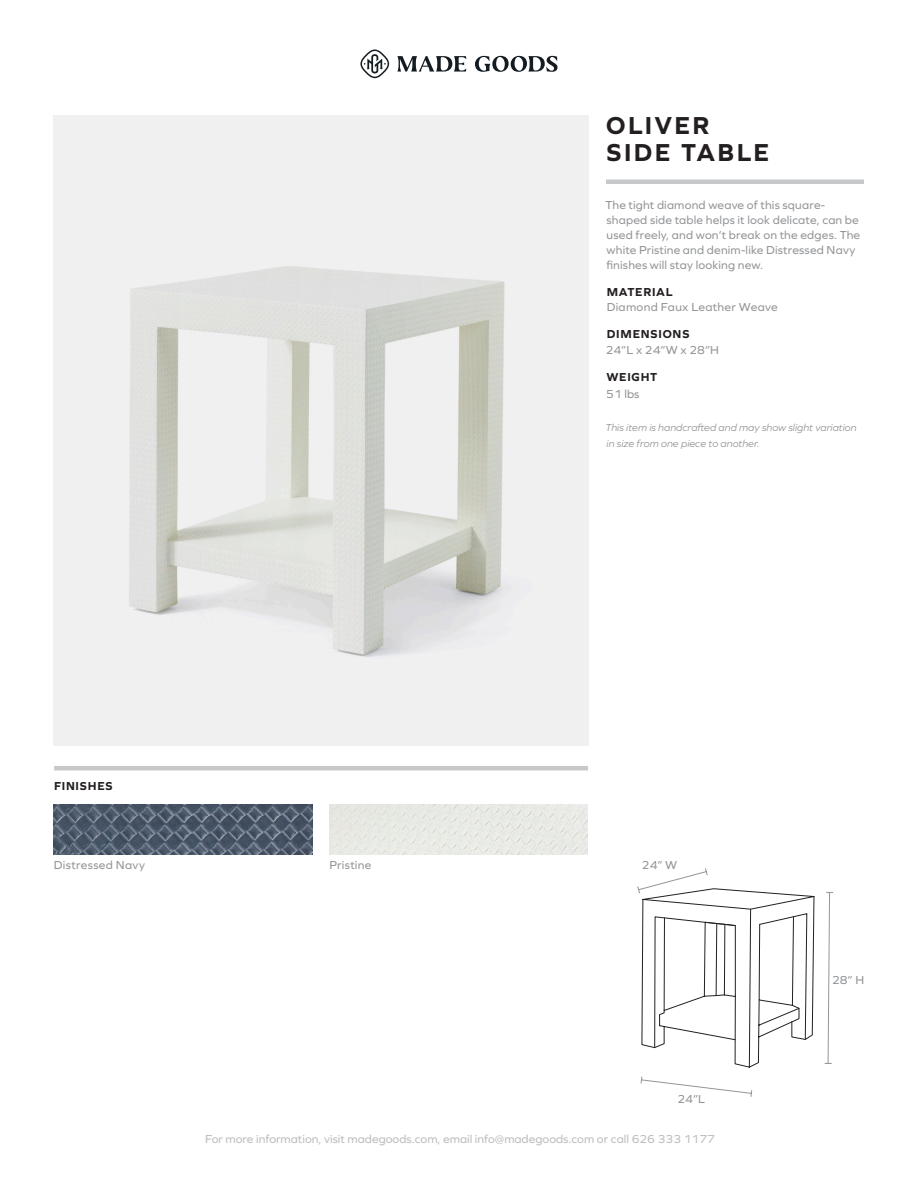
<style>
.page{position:relative;width:918px;height:1188px;background:#fff}
.page>*{position:absolute;margin:0;border:0;box-sizing:border-box;transform-origin:0 0}
.t1{font:700 25.5px/27px "Graphie";letter-spacing:.09em;color:#231f20}
.t2{font:12px/15px "Graphie";letter-spacing:.015em;color:#939598}
.t3{font:12px "Graphie";color:#bcbdc0}
.t4{font:700 12px "Graphie";letter-spacing:.065em;color:#231f20}
.t5{font:italic 10.5px/16.5px "Graphie";color:#939598}
</style>
<div class="page">
<svg style="left:397px;top:56px;width:161px;height:16px"></svg>
<svg style="left:360px;top:50px;width:29px;height:28px"></svg>
<hr style="left:606px;top:180px;width:258px;height:4px;background:#c7c8ca">
<hr style="left:54px;top:766px;width:534px;height:4px;background:#c7c8ca">
<svg style="left:640px;top:1076px;width:113px;height:21px"></svg>
<img style="left:54px;top:116px;width:534px;height:629px">
<svg style="left:637px;top:868px;width:197px;height:200px"></svg>
<img style="left:54px;top:804px;width:258px;height:51px">
<div style="left:330px;top:804px;width:258px;height:51px;background:#e8eae5"></div>
<p class="t4" style="left:54px;top:779px;width:60px">FINISHES</p>
<h1 class="t1" style="left:606px;top:111px;width:165px">OLIVER<br>SIDE TABLE</h1>
<p class="t2" style="left:605px;top:197px;width:256px">The tight diamond weave of this square&shy;shaped side table helps it look delicate, can be used freely, and won’t break on the edges. The white Pristine and denim-like Distressed Navy finishes will stay looking new.</p>
<p class="t4" style="left:607px;top:285px;width:67px">MATERIAL</p>
<p class="t2" style="left:607px;top:299px;width:173px">Diamond Faux Leather Weave</p>
<p class="t4" style="left:607px;top:327px;width:84px">DIMENSIONS</p>
<p class="t2" style="left:606px;top:342px;width:115px">24”L x 24”W x 28”H</p>
<p class="t4" style="left:606px;top:370px;width:52px">WEIGHT</p>
<p class="t2" style="left:606px;top:386px;width:35px">51 lbs</p>
<p class="t5" style="left:605px;top:419px;width:253px">This item is handcrafted and may show slight variation in size from one piece to another.</p>
<p class="t2" style="left:54px;top:857px;width:93px">Distressed Navy</p>
<p class="t2" style="left:329px;top:857px;width:44px">Pristine</p>
<p class="t2" style="left:642px;top:858px;width:37px">24” W</p>
<p class="t2" style="left:677px;top:1091px;width:29px">24”L</p>
<p class="t3" style="left:205px;top:1132px;width:511px">For more information, visit madegoods.com, email info@madegoods.com or call 626 333 1177</p>
<p class="t2" style="left:832px;top:972px;width:34px">28” H</p>
</div>
